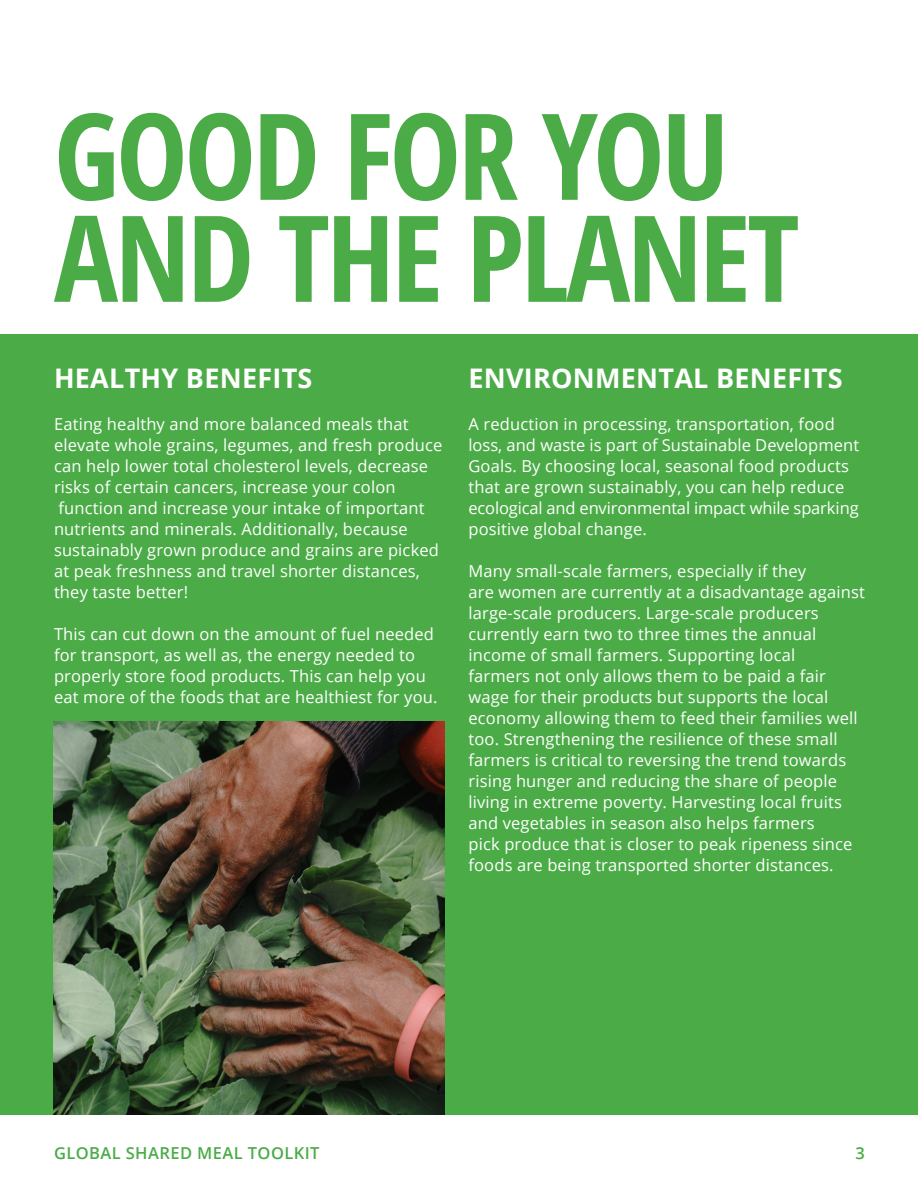
<style>
.page{position:relative;width:918px;height:1188px;background:#fff}
.page>*{position:absolute;margin:0;border:0;box-sizing:border-box;transform-origin:0 0}
.t1{font:700 120px/102px "Open Sans Condensed";letter-spacing:-.025em;color:#4bac47}
.t2{font:700 27px "Open Sans";letter-spacing:.01em;color:#fff}
.t3{font:16.5px/21px "Open Sans";letter-spacing:.01em;color:#fff}
.t4{font:600 16.5px "Open Sans";letter-spacing:.025em;color:#4bac47}
</style>
<div class="page">
<div style="left:0;top:334px;width:918px;height:854px;background:#4bac47"></div>
<img style="left:53px;top:721px;width:391px;height:394px">
<div style="left:0;top:1115px;width:918px;height:73px;background:#fff"></div>
<p class="t1" style="left:54px;top:102px;width:747px">GOOD FOR YOU<br>AND THE PLANET</p>
<p class="t2" style="left:54px;top:359px;width:260px">HEALTHY BENEFITS</p>
<p class="t3" style="left:54px;top:413px;width:356px">Eating healthy and more balanced meals that</p>
<p class="t3" style="left:54px;top:434px;width:390px">elevate whole grains, legumes, and fresh produce can help lower total cholesterol levels, decrease risks of certain cancers, increase your colon</p>
<p class="t3" style="left:54px;top:497px;width:372px">function and increase your intake of important nutrients and minerals. Additionally, because</p>
<p class="t3" style="left:54px;top:539px;width:387px">sustainably grown produce and grains are picked at peak freshness and travel shorter distances, they taste better!</p>
<p class="t3" style="left:54px;top:623px;width:385px">This can cut down on the amount of fuel needed for transport, as well as, the energy needed to properly store food products. This can help you eat more of the foods that are healthiest for you.</p>
<p class="t2" style="left:468px;top:359px;width:376px">ENVIRONMENTAL BENEFITS</p>
<p class="t3" style="left:468px;top:413px;width:392px">A reduction in processing, transportation, food loss, and waste is part of Sustainable Development Goals. By choosing local, seasonal food products that are grown sustainably, you can help reduce ecological and environmental impact while sparking positive global change.</p>
<p class="t3" style="left:468px;top:560px;width:339px">Many small-scale farmers, especially if they</p>
<p class="t3" style="left:468px;top:581px;width:398px">are women are currently at a disadvantage against large-scale producers. Large-scale producers</p>
<p class="t3" style="left:468px;top:623px;width:349px">currently earn two to three times the annual</p>
<p class="t3" style="left:468px;top:644px;width:328px">income of small farmers. Supporting local</p>
<p class="t3" style="left:468px;top:665px;width:391px">farmers not only allows them to be paid a fair wage for their products but supports the local economy allowing them to feed their families well too. Strengthening the resilience of these small farmers is critical to reversing the trend towards rising hunger and reducing the share of people living in extreme poverty. Harvesting local fruits and vegetables in season also helps farmers</p>
<p class="t3" style="left:468px;top:833px;width:385px">pick produce that is closer to peak ripeness since foods are being transported shorter distances.</p>
<p class="t4" style="left:54px;top:1142px;width:267px">GLOBAL SHARED MEAL TOOLKIT</p>
<p class="t4" style="left:855px;top:1142px;width:11px">3</p>
</div>
